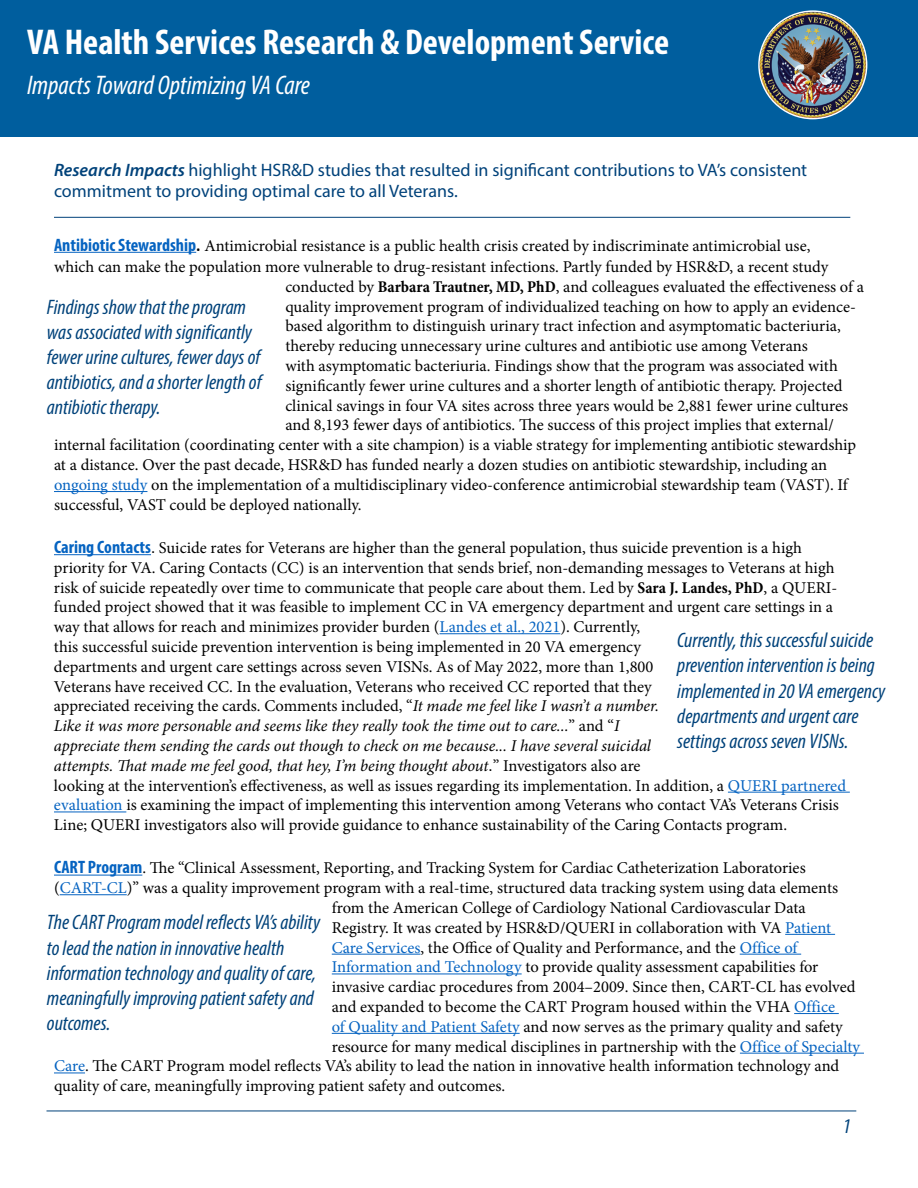
<style>
.page{position:relative;width:918px;height:1188px;background:#fff}
.page>*{position:absolute;margin:0;border:0;box-sizing:border-box;transform-origin:0 0}
.body11{font:700 condensed 36px "Myriad Pro";color:#fff}
.t1{font:italic condensed 27px "Myriad Pro";color:#fff}
.t2{font:italic condensed 21px/25.2px "Myriad Pro";color:#00427a}
.body11-2{font:18px/21.6px "Myriad Pro";color:#00427a}
.t3{font:16.5px/19.8px "Minion Pro";color:#000}
.s1{font-weight:600;font-style:italic}
.s2{font-family:"Myriad Pro";font-weight:700;font-stretch:condensed;font-size:18px;color:#0563c1}
.s3{font-family:"Calibri";font-weight:700}
.s4{font-weight:700;font-stretch:condensed}
.s5{color:#0563c1}
.s6{font-family:"Calibri"}
.s7{font-style:italic}
</style>
<div class="page">
<div style="left:0;top:0;width:918px;height:137px;background:#005e9e"></div>
<img style="left:759px;top:11px;width:108px;height:108px;border-radius:54px">
<div style="left:758px;top:10px;width:109px;height:109px;border:2px solid #fff;border-radius:50%"></div>
<hr style="left:54px;top:252px;width:142px;height:1px;background:#0563c1">
<hr style="left:54px;top:491px;width:93px;height:1px;background:#0563c1">
<hr style="left:54px;top:554px;width:97px;height:1px;background:#0563c1">
<hr style="left:440px;top:633px;width:120px;height:1px;background:#0563c1">
<hr style="left:728px;top:792px;width:122px;height:1px;background:#0563c1">
<hr style="left:54px;top:812px;width:72px;height:1px;background:#0563c1">
<hr style="left:54px;top:875px;width:88px;height:1px;background:#0563c1">
<hr style="left:60px;top:894px;width:67px;height:1px;background:#0563c1">
<hr style="left:785px;top:934px;width:50px;height:1px;background:#0563c1">
<hr style="left:332px;top:954px;width:88px;height:1px;background:#0563c1">
<hr style="left:740px;top:954px;width:61px;height:1px;background:#0563c1">
<hr style="left:332px;top:974px;width:190px;height:1px;background:#0563c1">
<hr style="left:794px;top:1013px;width:45px;height:1px;background:#0563c1">
<hr style="left:332px;top:1033px;width:188px;height:1px;background:#0563c1">
<hr style="left:740px;top:1053px;width:124px;height:1px;background:#0563c1">
<hr style="left:54px;top:1073px;width:31px;height:1px;background:#0563c1">
<hr style="left:54px;top:217px;width:796px;height:1px;background:#00427a">
<hr style="left:46px;top:1111px;width:810px;height:1px;background:#00427a">
<p class="body11" style="left:27px;top:20px;width:644px">VA Health Services Research &amp; Development Service</p>
<p class="t1" style="left:27px;top:69px;width:285px">Impacts Toward Optimizing VA Care</p>
<p class="body11-2" style="left:54px;top:159px;width:755px"><span class="s1">Research Impacts</span> highlight HSR&amp;D studies that resulted in significant contributions to VA’s consistent commitment to providing optimal care to all Veterans.</p>
<p class="t3" style="left:54px;top:235px;width:776px;line-height:21.6px"><span class="s2">Antibiotic Stewardship</span><span class="s3">.</span> Antimicrobial resistance is a public health crisis created by indiscriminate antimicrobial use, which can make the population more vulnerable to drug-resistant infections. Partly funded by HSR&amp;D, a recent study</p>
<p class="t3" style="left:285px;top:277px;width:580px">conducted by <span class="s4">Barbara Trautner, MD, PhD</span>, and colleagues evaluated the effectiveness of a</p>
<p class="t3" style="left:285px;top:297px;width:572px">quality improvement program of individualized teaching on how to apply an evidence-</p>
<p class="t3" style="left:285px;top:316px;width:557px">based algorithm to distinguish urinary tract infection and asymptomatic bacteriuria,</p>
<p class="t3" style="left:285px;top:336px;width:524px">thereby reducing unnecessary urine cultures and antibiotic use among Veterans</p>
<p class="t3" style="left:285px;top:356px;width:554px">with asymptomatic bacteriuria. Findings show that the program was associated with</p>
<p class="t3" style="left:285px;top:376px;width:559px">significantly fewer urine cultures and a shorter length of antibiotic therapy. Projected</p>
<p class="t3" style="left:285px;top:396px;width:564px">clinical savings in four VA sites across three years would be 2,881 fewer urine cultures</p>
<p class="t3" style="left:285px;top:415px;width:550px">and 8,193 fewer days of antibiotics. The success of this project implies that external/</p>
<p class="t3" style="left:54px;top:435px;width:804px">internal facilitation (coordinating center with a site champion) is a viable strategy for implementing antibiotic stewardship</p>
<p class="t3" style="left:54px;top:455px;width:775px">at a distance. Over the past decade, HSR&amp;D has funded nearly a dozen studies on antibiotic stewardship, including an</p>
<p class="t3" style="left:54px;top:475px;width:795px"><span class="s5">ongoing study</span> on the implementation of a multidisciplinary video-conference antimicrobial stewardship team (VAST). If</p>
<p class="t3" style="left:54px;top:495px;width:309px">successful, VAST could be deployed nationally.</p>
<p class="t3" style="left:54px;top:538px;width:794px"><span class="s2">Caring Contacts</span><span class="s6">.</span> Suicide rates for Veterans are higher than the general population, thus suicide prevention is a high priority for VA. Caring Contacts (CC) is an intervention that sends brief, non-demanding messages to Veterans at high risk of suicide repeatedly over time to communicate that people care about them. Led by <span class="s4">Sara J. Landes, PhD</span>, a QUERI&shy;funded project showed that it was feasible to implement CC in VA emergency department and urgent care settings in a way that allows for reach and minimizes provider burden (<span class="s5">Landes et al., 2021</span>). Currently,<br>this successful suicide prevention intervention is being implemented in 20 VA emergency<br>departments and urgent care settings across seven VISNs. As of May 2022, more than 1,800<br>Veterans have received CC. In the evaluation, Veterans who received CC reported that they<br>appreciated receiving the cards. Comments included, “<span class="s7">It made me feel like I wasn’t a number.<br>Like it was more personable and seems like they really took the time out to care...</span>” and “<span class="s7">I<br>appreciate them sending the cards out though to check on me because... I have several suicidal<br>attempts. That made me feel good, that hey, I’m being thought about</span><span class="s6">.</span>” Investigators also are<br>looking at the intervention’s effectiveness, as well as issues regarding its implementation. In addition, a <span class="s5">QUERI partnered evaluation</span> is examining the impact of implementing this intervention among Veterans who contact VA’s Veterans Crisis Line; QUERI investigators also will provide guidance to enhance sustainability of the Caring Contacts program.</p>
<p class="t3" style="left:54px;top:858px;width:753px"><span class="s2">CART Program</span>. The “Clinical Assessment, Reporting, and Tracking System for Cardiac Catheterization Laboratories</p>
<p class="t3" style="left:54px;top:878px;width:786px">(<span class="s5">CART-CL</span>)” was a quality improvement program with a real-time, structured data tracking system using data elements</p>
<p class="t3" style="left:332px;top:898px;width:475px">from the American College of Cardiology National Cardiovascular Data</p>
<p class="t3" style="left:332px;top:918px;width:501px">Registry. It was created by HSR&amp;D/QUERI in collaboration with VA <span class="s5">Patient</span></p>
<p class="t3" style="left:332px;top:937px;width:467px"><span class="s5">Care Services</span>, the Office of Quality and Performance, and the <span class="s5">Office of</span></p>
<p class="t3" style="left:332px;top:957px;width:488px"><span class="s5">Information and Technology</span> to provide quality assessment capabilities for</p>
<p class="t3" style="left:332px;top:977px;width:525px">invasive cardiac procedures from 2004–2009. Since then, CART-CL has evolved</p>
<p class="t3" style="left:332px;top:997px;width:505px">and expanded to become the CART Program housed within the VHA <span class="s5">Office</span></p>
<p class="t3" style="left:332px;top:1017px;width:512px"><span class="s5">of Quality and Patient Safety</span> and now serves as the primary quality and safety</p>
<p class="t3" style="left:332px;top:1036px;width:530px">resource for many medical disciplines in partnership with the <span class="s5">Office of Specialty</span></p>
<p class="t3" style="left:54px;top:1056px;width:787px"><span class="s5">Care</span>. The CART Program model reflects VA’s ability to lead the nation in innovative health information technology and</p>
<p class="t3" style="left:54px;top:1076px;width:453px">quality of care, meaningfully improving patient safety and outcomes.</p>
<p class="t2" style="left:47px;top:294px;width:216px">Findings show that the program was associated with significantly fewer urine cultures, fewer days of antibiotics, and a shorter length of antibiotic therapy.</p>
<p class="t2" style="left:677px;top:627px;width:210px">Currently, this successful suicide prevention intervention is being implemented in 20 VA emergency departments and urgent care settings across seven VISNs.</p>
<p class="t2" style="left:47px;top:910px;width:275px">The CART Program model reflects VA’s ability to lead the nation in innovative health information technology and quality of care, meaningfully improving patient safety and outcomes.</p>
<p class="t2" style="left:843px;top:1114px;width:10px">1</p>
</div>
